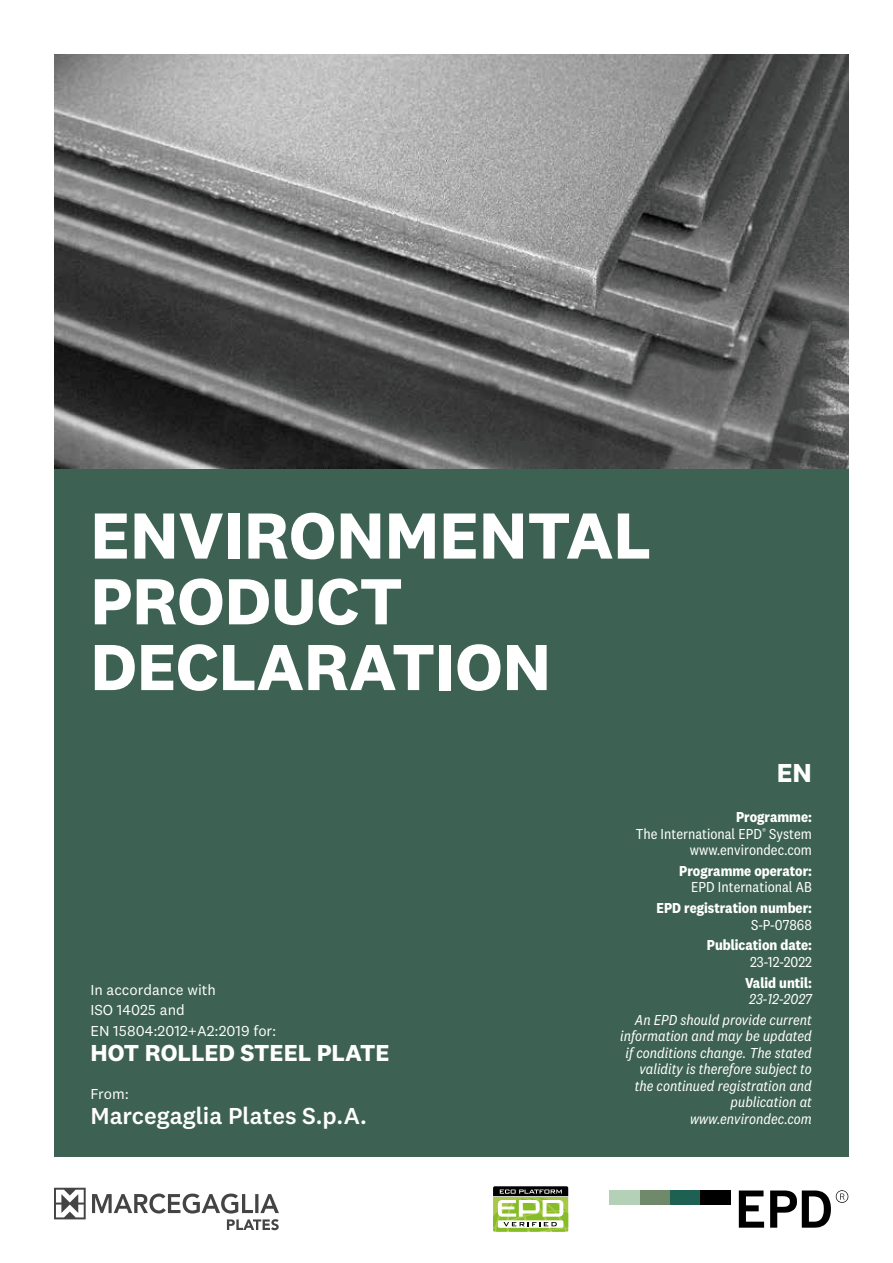
<style>
.page{position:relative;width:893px;height:1263px;background:#fff}
.page>*{position:absolute;margin:0;border:0;box-sizing:border-box;transform-origin:0 0}
.t1{font:700 67.5px/65.7px "National 2";color:#fff}
.t2{font:700 27px "National 2";color:#fff}
.t3{font:500 24px "National 2";color:#fff}
.t4{font:700 24px "National 2";color:#fff}
.t5{font:italic 15px/16.5px "National 2 Narrow";color:#fff;text-align:right}
.t6{font:15px/16.5px "National 2 Narrow";color:#fff;text-align:right}
.t7{font:700 15px "National 2 Narrow";color:#fff}
.t8{font:15px/20.7px "National 2";color:#fff}
.s1{font-weight:700}
</style>
<div class="page">
<div style="left:54px;top:54px;width:794px;height:1103px;background:#3d6153"></div>
<div style="left:670px;top:1190px;width:30px;height:15px;background:#1e6052"></div>
<div style="left:640px;top:1190px;width:30px;height:15px;background:#6f896a"></div>
<div style="left:609px;top:1190px;width:31px;height:15px;background:#b4d0b6"></div>
<div style="left:700px;top:1190px;width:31px;height:15px;background:#000"></div>
<svg style="left:739px;top:1190px;width:109px;height:38px"></svg>
<svg style="left:493px;top:1186px;width:75px;height:46px"></svg>
<svg style="left:54px;top:1188px;width:32px;height:31px"></svg>
<svg style="left:92px;top:1193px;width:187px;height:20px"></svg>
<svg style="left:227px;top:1219px;width:52px;height:11px"></svg>
<img style="left:54px;top:54px;width:794px;height:414px">
<h1 class="t1" style="left:90px;top:502px;width:562px">ENVIRONMENTAL<br>PRODUCT<br>DECLARATION</h1>
<h2 class="t2" style="left:777px;top:756px;width:37px">EN</h2>
<p class="t8" style="left:90px;top:979px;width:188px">In accordance with<br>ISO 14025 and<br>EN 15804:2012+A2:2019 for:</p>
<h3 class="t4" style="left:90px;top:1038px;width:301px">HOT ROLLED STEEL PLATE</h3>
<p class="t8" style="left:90px;top:1083px;width:40px">From:</p>
<h3 class="t3" style="left:90px;top:1101px;width:278px">Marcegaglia Plates S.p.A.</h3>
<p class="t6" style="left:636px;top:809px;width:178px"><span class="s1">Programme:<br></span>The International EPD<sup>®</sup> System www.environdec.com</p>
<p class="t7" style="left:679px;top:862px;width:134px">Programme operator:</p>
<p class="t6" style="left:691px;top:879px;width:122px">EPD International AB</p>
<p class="t7" style="left:657px;top:899px;width:157px">EPD registration number:</p>
<p class="t6" style="left:751px;top:916px;width:62px">S-P-07868</p>
<p class="t7" style="left:707px;top:936px;width:107px">Publication date:</p>
<p class="t6" style="left:750px;top:953px;width:63px">23-12-2022</p>
<p class="t7" style="left:745px;top:974px;width:68px">Valid until:</p>
<p class="t5" style="left:635px;top:988px;width:178px;line-height:20.7px">23-12-2027<br>An EPD should provide current</p>
<p class="t5" style="left:620px;top:1028px;width:193px">information and may be updated if conditions change. The stated validity is therefore subject to the continued registration and publication at www.environdec.com</p>
</div>
